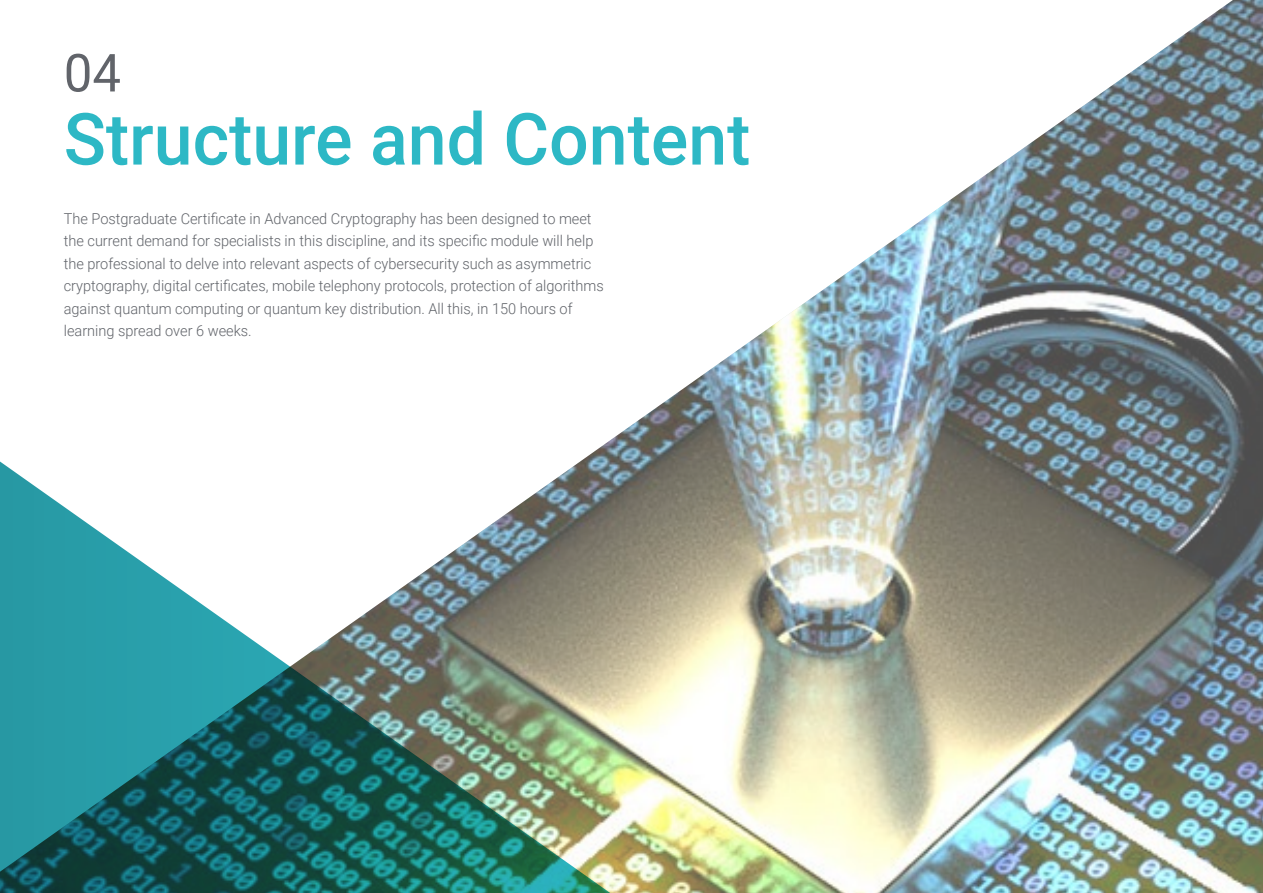
<style>
.page{position:relative;width:1263px;height:893px;background:#fff}
.page>*{position:absolute;margin:0;border:0;box-sizing:border-box;transform-origin:0 0}
.t1{font:500 72px "Roboto";color:#2db8c5}
.t2{font:52.5px "Roboto";color:#61646a}
.t3{font:300 15px/22.5px "Roboto";color:#61646a}
</style>
<div class="page">
<img style="left:602px;top:0;width:661px;height:893px">
<img style="left:0;top:446px;width:640px;height:447px">
<h2 class="t2" style="left:64px;top:36px;width:59px">04</h2>
<h1 class="t1" style="left:64px;top:89px;width:688px">Structure and Content</h1>
<p class="t3" style="left:64px;top:207px;width:541px">The Postgraduate Certificate in Advanced Cryptography has been designed to meet the current demand for specialists in this discipline, and its specific module will help the professional to delve into relevant aspects of cybersecurity such as asymmetric cryptography, digital certificates, mobile telephony protocols, protection of algorithms against quantum computing or quantum key distribution. All this, in 150 hours of learning spread over 6 weeks.</p>
</div>
